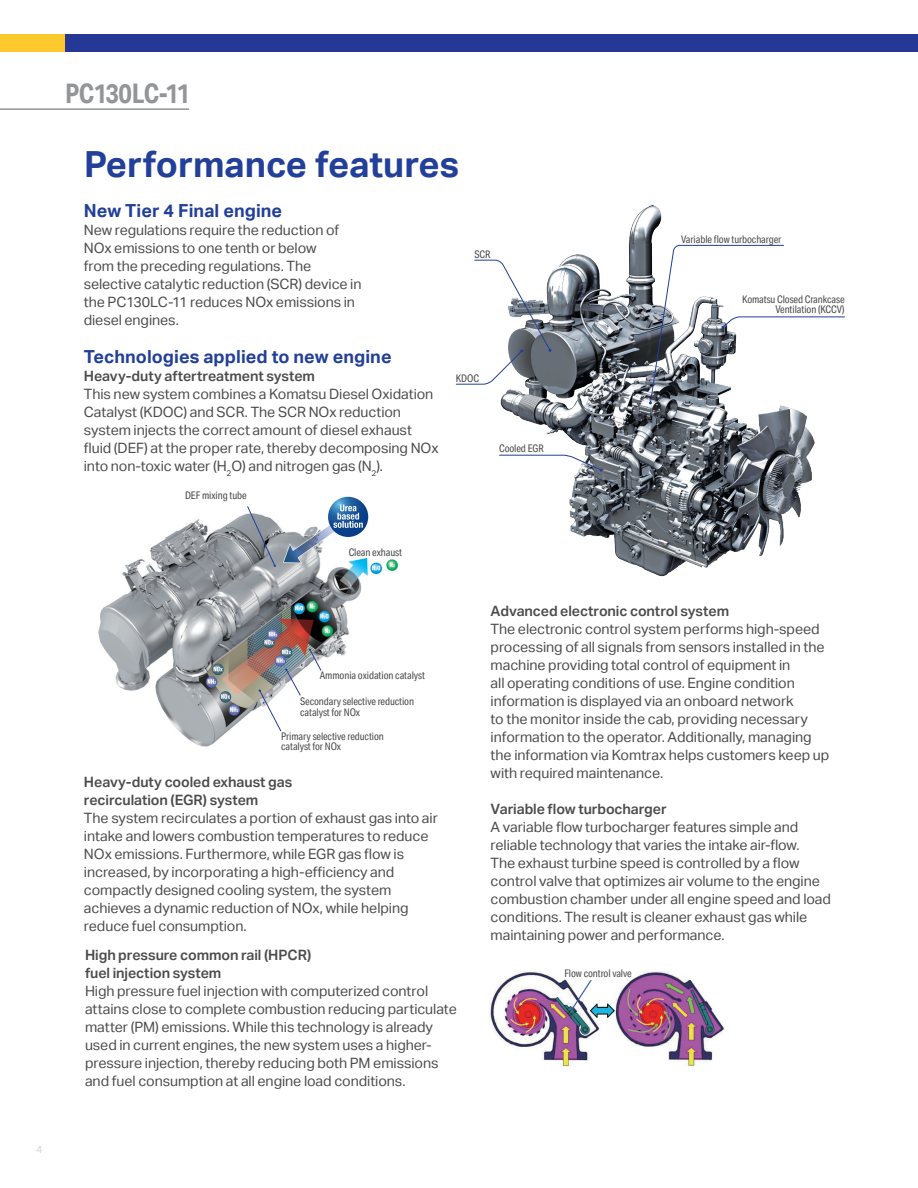
<style>
.page{position:relative;width:918px;height:1188px;background:#fff}
.page>*{position:absolute;margin:0;border:0;box-sizing:border-box;transform-origin:0 0}
.Solution_2nd-head{font:700 36px "Aktiv Grotesk";color:#223f99}
.t1{font:700 27px "Aktiv Grotesk Cd";letter-spacing:-.025em;color:#939598}
.Body_copy{font:700 18px "Aktiv Grotesk";letter-spacing:.005em;color:#223f99}
.Body_copy-2{font:14.25px/18px "Aktiv Grotesk";letter-spacing:-.005em;color:#4b4c4d}
.Body_copy-3{font:600 14.25px/18px "Aktiv Grotesk";letter-spacing:-.005em;color:#4b4c4d}
.t2{font:10.5px/10.5px "Aktiv Grotesk Cd";letter-spacing:-.01em;color:#4b4c4d}
.t3{font:10.5px "Aktiv Grotesk";color:#d2d3d2}
</style>
<div class="page">
<hr style="left:0;top:108px;width:189px;height:2px;background:#939598">
<img style="left:98px;top:496px;width:300px;height:251px">
<svg style="left:247px;top:506px;width:29px;height:61px;background:#989da5"></svg>
<svg style="left:309px;top:649px;width:13px;height:22px"></svg>
<svg style="left:259px;top:669px;width:42px;height:63px"></svg>
<svg style="left:328px;top:497px;width:40px;height:40px"></svg>
<svg style="left:333px;top:504px;width:30px;height:24px"></svg>
<img style="left:500px;top:204px;width:315px;height:373px">
<svg style="left:499px;top:454px;width:104px;height:18px"></svg>
<svg style="left:456px;top:259px;width:96px;height:126px"></svg>
<svg style="left:649px;top:245px;width:196px;height:159px"></svg>
<img style="left:490px;top:971px;width:235px;height:96px">
<div style="left:0;top:34px;width:65px;height:17px;background:#fec92d"></div>
<div style="left:65px;top:34px;width:853px;height:17px;background:#263895"></div>
<p class="t3" style="left:36px;top:1143px;width:8px">4</p>
<h2 class="t1" style="left:65px;top:77px;width:127px">PC130LC-11</h2>
<p class="Solution_2nd-head" style="left:84px;top:143px;width:377px">Performance features</p>
<p class="Body_copy" style="left:84px;top:200px;width:200px">New Tier 4 Final engine</p>
<p class="Body_copy-2" style="left:84px;top:221px;width:257px">New regulations require the reduction of</p>
<p class="Body_copy-2" style="left:84px;top:239px;width:234px">NOx emissions to one tenth or below</p>
<p class="Body_copy-2" style="left:84px;top:257px;width:279px">from the preceding regulations. The selective catalytic reduction (SCR) device in the PC130LC-11 reduces NOx emissions in diesel engines.</p>
<p class="Body_copy" style="left:84px;top:346px;width:309px">Technologies applied to new engine</p>
<p class="Body_copy-3" style="left:84px;top:367px;width:233px">Heavy-duty aftertreatment system</p>
<p class="Body_copy-2" style="left:84px;top:385px;width:351px">This new system combines a Komatsu Diesel Oxidation</p>
<p class="Body_copy-2" style="left:84px;top:403px;width:356px">Catalyst (KDOC) and SCR. The SCR NOx reduction system injects the correct amount of diesel exhaust fluid (DEF) at the proper rate, thereby decomposing NOx into non-toxic water (H<sub>2</sub>O) and nitrogen gas (N<sub>2</sub>).</p>
<p class="t2" style="left:185px;top:490px;width:63px">DEF mixing tube</p>
<p class="t2" style="left:475px;top:249px;width:18px">SCR</p>
<p class="t2" style="left:456px;top:373px;width:25px">KDOC</p>
<p class="t2" style="left:499px;top:443px;width:46px">Cooled EGR</p>
<p class="t2" style="left:349px;top:547px;width:55px">Clean exhaust</p>
<p class="t2" style="left:681px;top:234px;width:102px">Variable flow turbocharger</p>
<p class="t2" style="left:742px;top:294px;width:104px;text-align:right">Komatsu Closed Crankcase<br>Ventilation (KCCV)</p>
<p class="t2" style="left:320px;top:670px;width:107px">Ammonia oxidation catalyst</p>
<p class="t2" style="left:300px;top:696px;width:115px">Secondary selective reduction catalyst for NOx</p>
<p class="t2" style="left:281px;top:730px;width:104px">Primary selective reduction catalyst for NOx</p>
<p class="Body_copy-3" style="left:84px;top:773px;width:210px">Heavy-duty cooled exhaust gas recirculation (EGR) system</p>
<p class="Body_copy-2" style="left:84px;top:809px;width:355px">The system recirculates a portion of exhaust gas into air</p>
<p class="Body_copy-2" style="left:84px;top:827px;width:346px">intake and lowers combustion temperatures to reduce</p>
<p class="Body_copy-2" style="left:84px;top:845px;width:322px">NOx emissions. Furthermore, while EGR gas flow is</p>
<p class="Body_copy-2" style="left:84px;top:863px;width:326px">increased, by incorporating a high-efficiency and compactly designed cooling system, the system achieves a dynamic reduction of NOx, while helping reduce fuel consumption.</p>
<p class="Body_copy-3" style="left:85px;top:946px;width:228px">High pressure common rail (HPCR)</p>
<p class="Body_copy-3" style="left:85px;top:964px;width:138px">fuel injection system</p>
<p class="Body_copy-2" style="left:85px;top:982px;width:373px">High pressure fuel injection with computerized control attains close to complete combustion reducing particulate matter (PM) emissions. While this technology is already used in current engines, the new system uses a higher&shy;pressure injection, thereby reducing both PM emissions and fuel consumption at all engine load conditions.</p>
<p class="Body_copy-3" style="left:491px;top:602px;width:240px">Advanced electronic control system</p>
<p class="Body_copy-2" style="left:491px;top:620px;width:336px">The electronic control system performs high-speed processing of all signals from sensors installed in the</p>
<p class="Body_copy-2" style="left:491px;top:656px;width:340px">machine providing total control of equipment in<br>all operating conditions of use. Engine condition information is displayed via an onboard network<br>to the monitor inside the cab, providing necessary information to the operator. Additionally, managing the information via Komtrax helps customers keep up with required maintenance.</p>
<p class="Body_copy-3" style="left:491px;top:800px;width:178px">Variable flow turbocharger</p>
<p class="Body_copy-2" style="left:491px;top:818px;width:342px">A variable flow turbocharger features simple and reliable technology that varies the intake air-flow.<br>The exhaust turbine speed is controlled by a flow control valve that optimizes air volume to the engine combustion chamber under all engine speed and load conditions. The result is cleaner exhaust gas while maintaining power and performance.</p>
<p class="t2" style="left:564px;top:968px;width:69px">Flow control valve</p>
</div>
